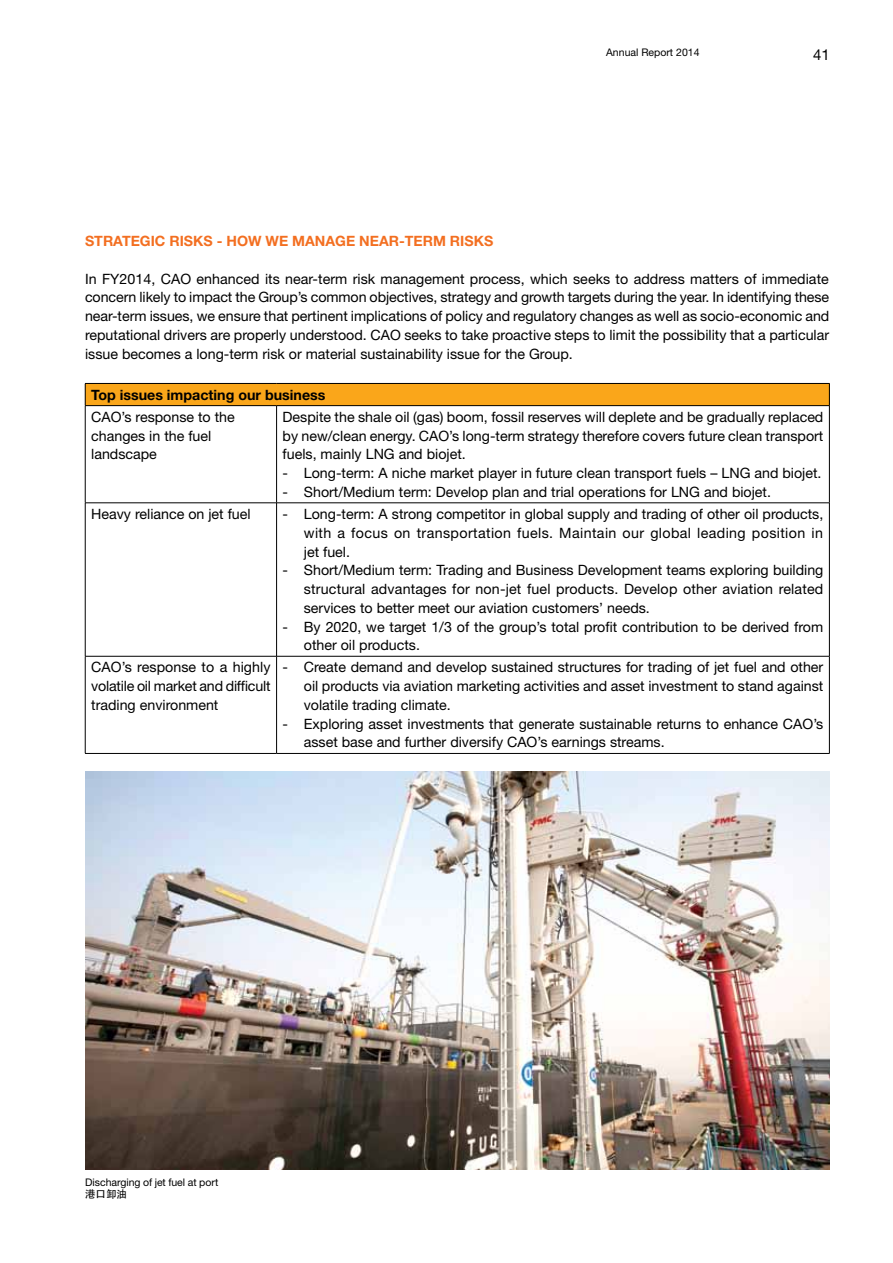
<style>
.page{position:relative;width:893px;height:1263px;background:#fff}
.page>*{position:absolute;margin:0;border:0;box-sizing:border-box;transform-origin:0 0}
.t1{font:15px "Helvetica Neue LT Std";color:#000}
.t2{font:14.25px/18.8px "Helvetica Neue LT Std";color:#000;text-align:justify}
.t3{font:700 14.25px "Helvetica Neue LT Std";color:#f36f21}
.t4{font:700 14.25px "Helvetica Neue LT Std";color:#000}
.t5{font:10.5px "Helvetica Neue LT Std";color:#000}
.t6{font:10.5px "Adobe Heiti Std";color:#000}
</style>
<div class="page">
<div style="left:85px;top:383px;width:744px;height:23px;background:#faa61a"></div>
<svg style="left:829px;top:384px;width:1px;height:21px"></svg>
<hr style="left:85px;top:405px;width:192px;height:1px;background:#000">
<hr style="left:85px;top:406px;width:1px;height:97px;background:#000">
<hr style="left:277px;top:405px;width:553px;height:1px;background:#000">
<hr style="left:276px;top:406px;width:1px;height:97px;background:#000">
<hr style="left:829px;top:406px;width:1px;height:97px;background:#000">
<hr style="left:85px;top:503px;width:192px;height:1px;background:#000">
<hr style="left:85px;top:503px;width:1px;height:153px;background:#000">
<hr style="left:277px;top:503px;width:553px;height:1px;background:#000">
<hr style="left:276px;top:503px;width:1px;height:153px;background:#000">
<hr style="left:829px;top:503px;width:1px;height:153px;background:#000">
<hr style="left:85px;top:656px;width:192px;height:1px;background:#000">
<hr style="left:85px;top:656px;width:1px;height:97px;background:#000">
<hr style="left:277px;top:656px;width:553px;height:1px;background:#000">
<hr style="left:276px;top:656px;width:1px;height:97px;background:#000">
<hr style="left:829px;top:656px;width:1px;height:97px;background:#000">
<hr style="left:85px;top:753px;width:192px;height:1px;background:#000">
<hr style="left:277px;top:753px;width:553px;height:1px;background:#000">
<hr style="left:85px;top:383px;width:192px;height:1px;background:#000">
<svg style="left:85px;top:384px;width:1px;height:21px"></svg>
<hr style="left:277px;top:383px;width:553px;height:1px;background:#000">
<img style="left:85px;top:772px;width:744px;height:398px">
<p class="t5" style="left:606px;top:46px;width:95px">Annual Report 2014</p>
<p class="t1" style="left:813px;top:45px;width:18px">41</p>
<p class="t3" style="left:85px;top:232px;width:110px">STRATEG IC RISKS</p>
<p class="t3" style="left:217px;top:232px;width:23px">- HOW</p>
<p class="t3" style="left:266px;top:232px;width:210px">WE MANAGE NEAR-TERM RISKS</p>
<p class="t2" style="left:85px;top:269px;width:746px">I n FY2014, CAO enhanced its near-term risk management process, which seeks to address matters of immediate concern likely to impact the Group’s common objectives, strategy and growth targets during the year. I n identifying these near-term issues, we ensure that pertinent implications of policy and regulatory changes as well as socio-economic and reputational drivers are properly understood. CAO seeks to take proactive steps to limit the possibility that a particular issue becomes a long-term risk or material sustainability issue for the Group.</p>
<p class="t4" style="left:91px;top:386px;width:236px">TOP ISSUES IMPACTING OUR BUSINESS</p>
<p class="t2" style="left:91px;top:407px;width:145px;text-align:left">CAO ’s response to the changes in the fuel landscape</p>
<p class="t2" style="left:283px;top:407px;width:542px">Despite the shale oil (gas) boom, fossil reserves will deplete and be gradually replaced by new/clean energy. CAO ’s long-term strategy therefore covers future clean transport fuels, mainly LNG and biojet.</p>
<p class="t2" style="left:283px;top:463px;width:540px">- Long-term: A niche market player in future clean transport fuels – LNG and biojet.</p>
<p class="t2" style="left:283px;top:482px;width:490px">- Short/Medium term: Develop plan and trial operations for LNG and biojet.</p>
<p class="t2" style="left:91px;top:504px;width:161px">Heavy reliance on jet fuel</p>
<p class="t2" style="left:304px;top:504px;width:521px;text-indent:-21px">- Long-term: A strong competitor in global supply and trading of other oil products, with a focus on transportation fuels. Maintain our global leading position in jet fuel.</p>
<p class="t2" style="left:304px;top:561px;width:521px;text-indent:-21px">- Short/Medium term: Trading and Business Development teams exploring building structural advantages for non-jet fuel products. Develop other aviation related services to better meet our aviation customers’ needs.</p>
<p class="t2" style="left:304px;top:617px;width:521px;text-indent:-21px">- By 2020, we target 1/3 of the group’s total profit contribution to be derived from other oil products.</p>
<p class="t2" style="left:91px;top:658px;width:181px">CAO ’s response to a highly volatile oil market and difficult trading environment</p>
<p class="t2" style="left:304px;top:658px;width:521px;text-indent:-21px">- Create demand and develop sustained structures for trading of jet fuel and other oil products via aviation marketing activities and asset investment to stand against volatile trading climate.</p>
<p class="t2" style="left:304px;top:714px;width:521px;text-indent:-21px">- Exploring asset investments that generate sustainable returns to enhance CAO ’s asset base and further diversify CAO ’s earnings streams.</p>
<p class="t5" style="left:85px;top:1176px;width:135px">Discharging of jet fuel at port</p>
<p class="t6" style="left:85px;top:1188px;width:43px">港口卸油</p>
</div>
